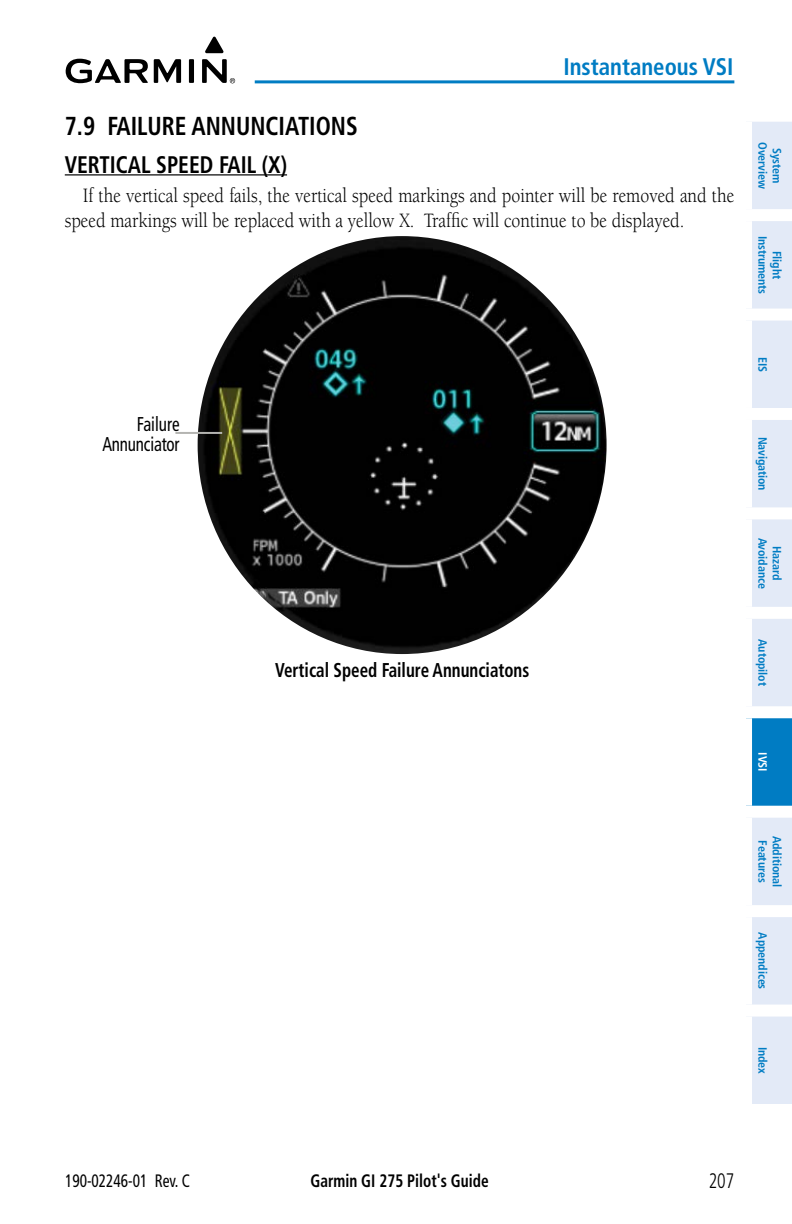
<style>
.page{position:relative;width:792px;height:1224px;background:#fff}
.page>*{position:absolute;margin:0;border:0;box-sizing:border-box;transform-origin:0 0}
.Heading_1_CRG{font:700 condensed 26px "Frutiger";color:#000;scale:.9 1}
.Heading_2_CRG{font:700 condensed 24px "Frutiger";color:#000;scale:.9 1}
.t1{font:700 condensed 24px "Frutiger";color:#007cc3;scale:.95 1}
.Text_2_CRG{font:21px/25.2px "Berkeley";color:#000;scale:.85 1}
.t2{font:300 condensed 21px "Frutiger";color:#000;scale:.85 1}
.Caption_CRG{font:700 condensed 20px "Frutiger";color:#000;scale:.85 1}
.Callout_Right_CRG{font:condensed 20px/20px "Frutiger";letter-spacing:-.01em;color:#000;text-align:right;scale:.85 1}
.t3{font:700 condensed 18px "Frutiger";color:#000;scale:.85 1}
.t4{font:condensed 18px "Frutiger";color:#000;scale:.85 1}
.t5{font:700 condensed 12px/14.4px "Frutiger";letter-spacing:-.01em;color:#007cc3;text-align:center}
.t6{font:700 condensed 12px "Frutiger";color:#fff}
</style>
<div class="page">
<div style="left:752px;top:122px;width:40px;height:982px;background:#e3eaf7"></div>
<div style="left:746px;top:712px;width:46px;height:100px;background:#007cc3"></div>
<div style="left:740px;top:209px;width:52px;height:12px;background:#fff"></div>
<div style="left:740px;top:309px;width:52px;height:12px;background:#fff"></div>
<div style="left:740px;top:408px;width:52px;height:12px;background:#fff"></div>
<div style="left:740px;top:507px;width:52px;height:12px;background:#fff"></div>
<div style="left:740px;top:607px;width:52px;height:12px;background:#fff"></div>
<div style="left:740px;top:706px;width:52px;height:12px;background:#fff"></div>
<div style="left:740px;top:718px;width:12px;height:88px;background:#fff"></div>
<div style="left:740px;top:806px;width:52px;height:12px;background:#fff"></div>
<div style="left:740px;top:905px;width:52px;height:12px;background:#fff"></div>
<div style="left:740px;top:1005px;width:52px;height:12px;background:#fff"></div>
<hr style="left:65px;top:174px;width:222px;height:1px;background:#000">
<img style="left:198px;top:236px;width:409px;height:418px">
<hr style="left:175px;top:432px;width:47px;height:2px;background:#b4b4b1">
<hr style="left:255px;top:80px;width:479px;height:3px;background:#007dc3">
<svg style="left:205px;top:37px;width:19px;height:16px"></svg>
<svg style="left:66px;top:59px;width:169px;height:24px"></svg>
<p class="t1" style="left:563px;top:52px;width:181px">Instantaneous VSI</p>
<p class="Heading_1_CRG" style="left:65px;top:110px;width:327px">7.9 FAILURE ANNUNCIATIONS</p>
<p class="Heading_2_CRG" style="left:65px;top:150px;width:248px">VERTICAL SPEED FAIL (X)</p>
<p class="Text_2_CRG" style="left:65px;top:183px;width:789px;text-indent:18px">If the vertical speed fails, the vertical speed markings and pointer will be removed and the speed markings will be replaced with a yellow X. Traffic will continue to be displayed.</p>
<p class="t5" style="left:784px;top:142px;width:48px;rotate:90deg">System<br>Overview</p>
<p class="t5" style="left:784px;top:236px;width:60px;rotate:90deg">Flight<br>Instruments</p>
<p class="Callout_Right_CRG" style="left:102px;top:414px;width:92px">Failure<br>Annunciator</p>
<p class="Caption_CRG" style="left:275px;top:659px;width:300px">Vertical Speed Failure Annunciatons</p>
<p class="t5" style="left:770px;top:357px;width:17px;rotate:90deg">EIS</p>
<p class="t5" style="left:770px;top:437px;width:56px;rotate:90deg">Navigation</p>
<p class="t5" style="left:784px;top:538px;width:53px;rotate:90deg">Hazard<br>Avoidance</p>
<p class="t5" style="left:770px;top:639px;width:48px;rotate:90deg">Autopilot</p>
<p class="t6" style="left:770px;top:752px;width:21px;rotate:90deg">IVSI</p>
<p class="t5" style="left:784px;top:836px;width:53px;rotate:90deg">Additional<br>Features</p>
<p class="t5" style="left:770px;top:932px;width:58px;rotate:90deg">Appendices</p>
<p class="t5" style="left:770px;top:1047px;width:29px;rotate:90deg">Index</p>
<p class="t4" style="left:65px;top:1171px;width:149px">190-02246-01 Rev. C</p>
<p class="t3" style="left:311px;top:1171px;width:211px">Garmin GI 275 Pilot's Guide</p>
<p class="t2" style="left:709px;top:1169px;width:32px">207</p>
</div>
